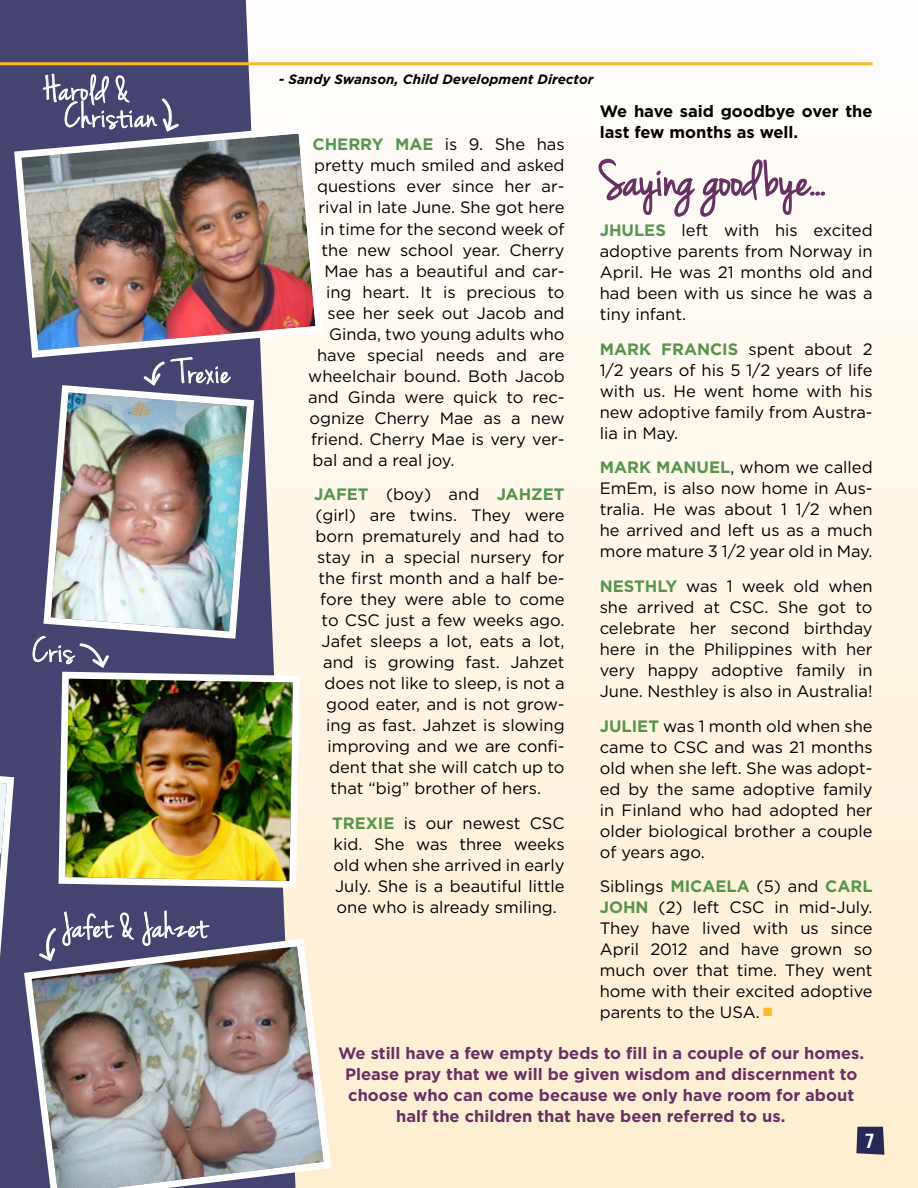
<style>
.page{position:relative;width:918px;height:1188px;background:#fff}
.page>*{position:absolute;margin:0;border:0;box-sizing:border-box;transform-origin:0 0}
.t1{font:54px "Jenna Sue";color:#693065}
.t2{font:36px/27px "Jenna Sue";letter-spacing:.03em;color:#fff}
.t3{font:20.4px "Bebas Neue";color:#fff;scale:1.18 1}
.t4{font:16.5px/21px "Gotham";color:#000;text-align:justify}
.t5{font:700 16.5px "Gotham";color:#693065}
.t6{font:700 16.5px/21px "Gotham";color:#000}
.t7{font:700 16.5px "Gotham";color:#55964e}
.t8{font:italic 700 13.5px "Gotham";color:#000}
.s1{font-weight:700;color:#55964e}
.s2{font-weight:400;color:#000}
.s3{color:#fdb924}
</style>
<div class="page">
<div style="left:0;top:0;width:918px;height:1188px;background:linear-gradient(to bottom,#fffefe,#ffeed0)"></div>
<svg style="left:0;top:0;width:296px;height:1188px;fill:#454470"></svg>
<hr style="left:0;top:62px;width:873px;height:3px;background:#fdb924">
<svg style="left:597px;top:158px;width:229px;height:86px"></svg>
<img style="left:40px;top:381px;width:218px;height:261px">
<svg style="left:141px;top:361px;width:90px;height:44px"></svg>
<svg style="left:20px;top:935px;width:315px;height:253px"></svg>
<svg style="left:42px;top:70px;width:139px;height:53px"></svg>
<svg style="left:0;top:757px;width:18px;height:222px"></svg>
<img style="left:11px;top:123px;width:315px;height:238px">
<svg style="left:37px;top:911px;width:18px;height:52px"></svg>
<img style="left:55px;top:668px;width:248px;height:520px">
<svg style="left:32px;top:632px;width:79px;height:38px"></svg>
<svg style="left:856px;top:1127px;width:28px;height:28px"></svg>
<h2 class="t2" style="left:64px;top:78px;width:93px;text-indent:-21px">Harold &amp;<br>Christian</h2>
<h2 class="t2" style="left:178px;top:361px;width:53px">Trexie</h2>
<h2 class="t2" style="left:32px;top:639px;width:43px">Cris</h2>
<h2 class="t2" style="left:62px;top:915px;width:146px">Jafet &amp; Jahzet</h2>
<p class="t8" style="left:279px;top:71px;width:316px">- Sandy Swanson, Child Development Director</p>
<p class="t4" style="left:313px;top:134px;width:254px"><span class="s1">CHERRY MAE</span> is 9. She has</p>
<p class="t4" style="left:314px;top:155px;width:252px">pretty much smiled and asked</p>
<p class="t4" style="left:317px;top:176px;width:249px">questions ever since her ar-</p>
<p class="t4" style="left:319px;top:197px;width:248px">rival in late June. She got here</p>
<p class="t4" style="left:320px;top:218px;width:246px">in time for the second week of</p>
<p class="t4" style="left:322px;top:239px;width:245px">the new school year. Cherry</p>
<p class="t4" style="left:325px;top:260px;width:242px">Mae has a beautiful and car-</p>
<p class="t4" style="left:326px;top:281px;width:240px">ing heart. It is precious to</p>
<p class="t4" style="left:328px;top:302px;width:239px">see her seek out Jacob and</p>
<p class="t4" style="left:329px;top:323px;width:237px">Ginda, two young adults who</p>
<p class="t4" style="left:317px;top:344px;width:249px">have special needs and are</p>
<p class="t4" style="left:308px;top:365px;width:258px">wheelchair bound. Both Jacob</p>
<p class="t4" style="left:308px;top:386px;width:258px">and Ginda were quick to rec-</p>
<p class="t4" style="left:310px;top:407px;width:257px">ognize Cherry Mae as a new</p>
<p class="t4" style="left:311px;top:428px;width:255px">friend. Cherry Mae is very ver-</p>
<p class="t4" style="left:313px;top:449px;width:143px">bal and a real joy.</p>
<p class="t7" style="left:314px;top:484px;width:252px">JAFET <span class="s2">(boy) and</span> JAHZET</p>
<p class="t4" style="left:316px;top:504px;width:250px">(girl) are twins. They were</p>
<p class="t4" style="left:316px;top:525px;width:250px">born prematurely and had to</p>
<p class="t4" style="left:317px;top:546px;width:249px">stay in a special nursery for</p>
<p class="t4" style="left:319px;top:567px;width:248px">the first month and a half be-</p>
<p class="t4" style="left:320px;top:588px;width:246px">fore they were able to come</p>
<p class="t4" style="left:322px;top:609px;width:245px">to CSC just a few weeks ago.</p>
<p class="t4" style="left:322px;top:630px;width:245px">Jafet sleeps a lot, eats a lot,</p>
<p class="t4" style="left:323px;top:651px;width:243px">and is growing fast. Jahzet</p>
<p class="t4" style="left:325px;top:672px;width:242px">does not like to sleep, is not a</p>
<p class="t4" style="left:326px;top:693px;width:240px">good eater, and is not grow-</p>
<p class="t4" style="left:326px;top:714px;width:240px">ing as fast. Jahzet is slowing</p>
<p class="t4" style="left:328px;top:735px;width:239px">improving and we are confi-</p>
<p class="t4" style="left:329px;top:756px;width:237px">dent that she will catch up to</p>
<p class="t4" style="left:331px;top:777px;width:212px">that “big” brother of hers.</p>
<p class="t4" style="left:332px;top:812px;width:234px"><span class="s1">TREXIE</span> is our newest CSC kid. She was three weeks old when she arrived in early July. She is a beautiful little one who is already smiling.</p>
<p class="t6" style="left:600px;top:100px;width:274px">We have said goodbye over the last few months as well.</p>
<h1 class="t1" style="left:600px;top:148px;width:227px">Saying goodbye...</h1>
<p class="t4" style="left:600px;top:220px;width:274px"><span class="s1">JHULES</span> left with his excited adoptive parents from Norway in April. He was 21 months old and had been with us since he was a tiny infant.</p>
<p class="t4" style="left:600px;top:338px;width:274px"><span class="s1">MARK FRANCIS</span> spent about 2<br>1/2 years of his 5 1/2 years of life with us. He went home with his new adoptive family from Austra&shy;lia in May.</p>
<p class="t4" style="left:600px;top:457px;width:274px"><span class="s1">MARK MANUEL</span>, whom we called EmEm, is also now home in Aus&shy;tralia. He was about 1 1/2 when he arrived and left us as a much more mature 3 1/2 year old in May.</p>
<p class="t4" style="left:600px;top:575px;width:274px"><span class="s1">NESTHLY</span> was 1 week old when she arrived at CSC. She got to celebrate her second birthday here in the Philippines with her very happy adoptive family in June. Nesthley is also in Australia!</p>
<p class="t4" style="left:600px;top:715px;width:274px"><span class="s1">JULIET</span> was 1 month old when she came to CSC and was 21 months old when she left. She was adopt&shy;ed by the same adoptive family in Finland who had adopted her older biological brother a couple of years ago.</p>
<p class="t4" style="left:600px;top:875px;width:274px">Siblings <span class="s1">MICAELA</span> (5) and <span class="s1">CARL JOHN</span> (2) left CSC in mid-July.<br>They have lived with us since April 2012 and have grown so much over that time. They went home with their excited adoptive parents to the USA. <span class="s3">■</span></p>
<p class="t5" style="left:338px;top:1043px;width:528px">We still have a few empty beds to fill in a couple of our homes.</p>
<p class="t5" style="left:345px;top:1064px;width:514px">Please pray that we will be given wisdom and discernment to</p>
<p class="t5" style="left:348px;top:1085px;width:507px">choose who can come because we only have room for about</p>
<p class="t5" style="left:396px;top:1106px;width:391px">half the children that have been referred to us.</p>
<p class="t3" style="left:865px;top:1130px;width:10px">7</p>
</div>
